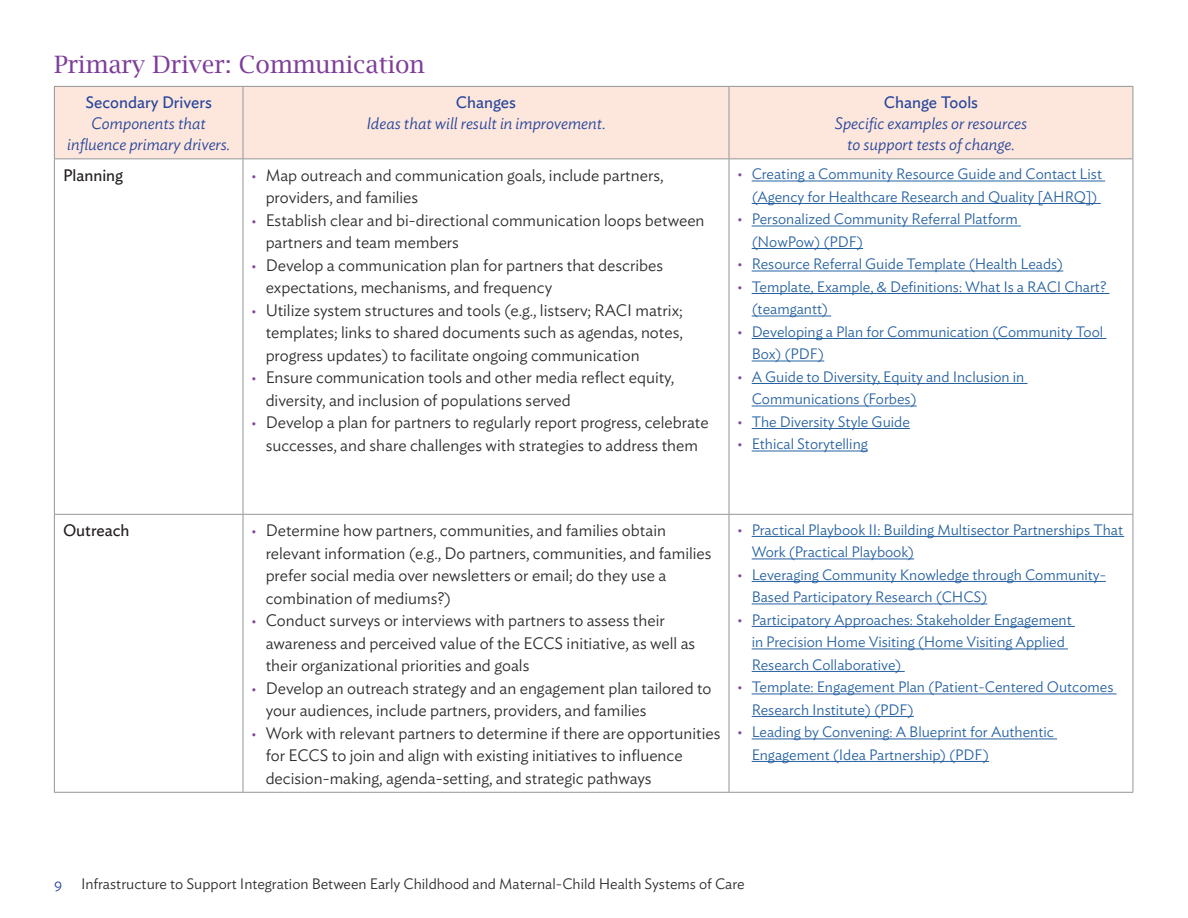
<style>
.page{position:relative;width:1188px;height:918px;background:#fff}
.page>*{position:absolute;margin:0;border:0;box-sizing:border-box;transform-origin:0 0}
.t1{font:24px "Lucida Bright";color:#7e3e98}
.t2{font:300 16.5px/22.5px "Ideal Sans";color:#2e2b2c}
.Table_head_blue{font:italic 300 16.5px/21px "Ideal Sans";color:#27459c;text-align:center}
.Table_head_blue-2{font:16.5px "Ideal Sans";color:#27459c}
.Table_row_header{font:16.5px "Ideal Sans";color:#231f20}
.t3{font:300 15px/22.5px "Ideal Sans";color:#2661a1}
.t4{font:300 15px "Ideal Sans";color:#2e2b2c}
.t5{font:300 15px "Ideal Sans";color:#27459c}
.s1{font-size:12px;color:#81469a}
</style>
<div class="page">
<div style="left:55px;top:87px;width:1078px;height:71px;background:#fde7dc"></div>
<hr style="left:54px;top:86px;width:189px;height:1px;background:#939598">
<hr style="left:54px;top:87px;width:1px;height:71px;background:#939598">
<hr style="left:243px;top:86px;width:486px;height:1px;background:#939598">
<hr style="left:243px;top:87px;width:1px;height:71px;background:#939598">
<hr style="left:729px;top:86px;width:404px;height:1px;background:#939598">
<hr style="left:729px;top:87px;width:1px;height:71px;background:#939598">
<hr style="left:1133px;top:87px;width:1px;height:71px;background:#939598">
<hr style="left:54px;top:158px;width:189px;height:1px;background:#939598">
<hr style="left:54px;top:159px;width:1px;height:355px;background:#939598">
<hr style="left:243px;top:158px;width:486px;height:1px;background:#939598">
<hr style="left:243px;top:159px;width:1px;height:355px;background:#939598">
<hr style="left:729px;top:158px;width:404px;height:1px;background:#939598">
<hr style="left:729px;top:159px;width:1px;height:355px;background:#939598">
<hr style="left:1133px;top:159px;width:1px;height:355px;background:#939598">
<hr style="left:54px;top:514px;width:189px;height:1px;background:#939598">
<hr style="left:54px;top:515px;width:1px;height:277px;background:#939598">
<hr style="left:243px;top:514px;width:486px;height:1px;background:#939598">
<hr style="left:243px;top:515px;width:1px;height:277px;background:#939598">
<hr style="left:729px;top:514px;width:404px;height:1px;background:#939598">
<hr style="left:729px;top:515px;width:1px;height:277px;background:#939598">
<hr style="left:1133px;top:515px;width:1px;height:277px;background:#939598">
<hr style="left:54px;top:792px;width:189px;height:1px;background:#939598">
<hr style="left:243px;top:792px;width:486px;height:1px;background:#939598">
<hr style="left:729px;top:792px;width:404px;height:1px;background:#939598">
<hr style="left:752px;top:181px;width:353px;height:1px;background:#2661a1">
<hr style="left:752px;top:203px;width:349px;height:1px;background:#2661a1">
<hr style="left:752px;top:226px;width:269px;height:1px;background:#2661a1">
<hr style="left:752px;top:248px;width:111px;height:1px;background:#2661a1">
<hr style="left:752px;top:271px;width:311px;height:1px;background:#2661a1">
<hr style="left:752px;top:293px;width:357px;height:1px;background:#2661a1">
<hr style="left:752px;top:316px;width:79px;height:1px;background:#2661a1">
<hr style="left:752px;top:338px;width:354px;height:1px;background:#2661a1">
<hr style="left:752px;top:361px;width:72px;height:1px;background:#2661a1">
<hr style="left:752px;top:383px;width:276px;height:1px;background:#2661a1">
<hr style="left:752px;top:406px;width:165px;height:1px;background:#2661a1">
<hr style="left:752px;top:428px;width:158px;height:1px;background:#2661a1">
<hr style="left:752px;top:451px;width:116px;height:1px;background:#2661a1">
<hr style="left:752px;top:536px;width:372px;height:1px;background:#2661a1">
<hr style="left:752px;top:559px;width:162px;height:1px;background:#2661a1">
<hr style="left:752px;top:581px;width:354px;height:1px;background:#2661a1">
<hr style="left:752px;top:604px;width:235px;height:1px;background:#2661a1">
<hr style="left:752px;top:626px;width:323px;height:1px;background:#2661a1">
<hr style="left:752px;top:649px;width:316px;height:1px;background:#2661a1">
<hr style="left:752px;top:671px;width:153px;height:1px;background:#2661a1">
<hr style="left:752px;top:694px;width:365px;height:1px;background:#2661a1">
<hr style="left:752px;top:716px;width:162px;height:1px;background:#2661a1">
<hr style="left:752px;top:739px;width:305px;height:1px;background:#2661a1">
<hr style="left:752px;top:761px;width:237px;height:1px;background:#2661a1">
<h2 class="t1" style="left:54px;top:50px;width:372px">Primary Driver: Communication</h2>
<p class="Table_head_blue-2" style="left:85px;top:90px;width:128px">Secondary Drivers</p>
<p class="Table_head_blue" style="left:67px;top:112px;width:164px">Components that influence primary drivers.</p>
<p class="Table_head_blue-2" style="left:456px;top:90px;width:62px">Changes</p>
<p class="Table_head_blue" style="left:366px;top:112px;width:241px">Ideas that will result in improvement.</p>
<p class="Table_row_header" style="left:63px;top:162px;width:62px">Planning</p>
<p class="t2" style="left:266px;top:162px;width:399px;text-indent:-14px"><span class="s1">•</span> Map outreach and communication goals, include partners, providers, and families</p>
<p class="t2" style="left:266px;top:207px;width:440px;text-indent:-14px"><span class="s1">•</span> Establish clear and bi-directional communication loops between partners and team members</p>
<p class="t2" style="left:266px;top:252px;width:399px;text-indent:-14px"><span class="s1">•</span> Develop a communication plan for partners that describes expectations, mechanisms, and frequency</p>
<p class="t2" style="left:266px;top:297px;width:419px;text-align:justify;text-indent:-14px"><span class="s1">•</span> Utilize system structures and tools (e.g., listserv; RACI matrix; templates; links to shared documents such as agendas, notes, progress updates) to facilitate ongoing communication</p>
<p class="t2" style="left:266px;top:365px;width:410px;text-indent:-14px"><span class="s1">•</span> Ensure communication tools and other media reflect equity, diversity, and inclusion of populations served</p>
<p class="t2" style="left:252px;top:410px;width:459px;text-align:center"><span class="s1">•</span> Develop a plan for partners to regularly report progress, celebrate successes, and share challenges with strategies to address them</p>
<p class="Table_head_blue-2" style="left:884px;top:90px;width:96px">Change Tools</p>
<p class="Table_head_blue" style="left:835px;top:112px;width:194px">Specific examples or resources to support tests of change.</p>
<p class="t3" style="left:738px;top:162px;width:366px;text-align:right"><span class="s1">•</span> Creating a Community Resource Guide and Contact List (Agency for Healthcare Research and Quality [AHRQ])</p>
<p class="t3" style="left:752px;top:207px;width:268px;text-indent:-14px"><span class="s1">•</span> Personalized Community Referral Platform (NowPow) (PDF)</p>
<p class="t3" style="left:738px;top:252px;width:327px"><span class="s1">•</span> Resource Referral Guide Template (Health Leads)</p>
<p class="t3" style="left:752px;top:274px;width:356px;text-indent:-14px"><span class="s1">•</span> Template, Example, &amp; Definitions: What Is a RACI Chart? (teamgantt)</p>
<p class="t3" style="left:752px;top:319px;width:353px;text-indent:-14px"><span class="s1">•</span> Developing a Plan for Communication (Community Tool<br>Box) (PDF)</p>
<p class="t3" style="left:752px;top:364px;width:274px;text-indent:-14px"><span class="s1">•</span> A Guide to Diversity, Equity and Inclusion in<br>Communications (Forbes)</p>
<p class="t3" style="left:738px;top:409px;width:174px"><span class="s1">•</span> The Diversity Style Guide</p>
<p class="t3" style="left:738px;top:432px;width:132px"><span class="s1">•</span> Ethical Storytelling</p>
<p class="Table_row_header" style="left:63px;top:518px;width:68px">Outreach</p>
<p class="t2" style="left:266px;top:518px;width:447px;text-indent:-14px"><span class="s1">•</span> Determine how partners, communities, and families obtain relevant information (e.g., Do partners, communities, and families prefer social media over newsletters or email; do they use a combination of mediums?)</p>
<p class="t2" style="left:266px;top:608px;width:431px;text-indent:-14px"><span class="s1">•</span> Conduct surveys or interviews with partners to assess their awareness and perceived value of the ECCS initiative, as well as their organizational priorities and goals</p>
<p class="t2" style="left:266px;top:675px;width:447px;text-indent:-14px"><span class="s1">•</span> Develop an outreach strategy and an engagement plan tailored to your audiences, include partners, providers, and families</p>
<p class="t2" style="left:266px;top:720px;width:456px;text-indent:-14px"><span class="s1">•</span> Work with relevant partners to determine if there are opportunities for ECCS to join and align with existing initiatives to influence decision-making, agenda-setting, and strategic pathways</p>
<p class="t3" style="left:752px;top:517px;width:373px;text-indent:-14px"><span class="s1">•</span> Practical Playbook II: Building Multisector Partnerships That<br>Work (Practical Playbook)</p>
<p class="t3" style="left:752px;top:562px;width:356px;text-indent:-14px"><span class="s1">•</span> Leveraging Community Knowledge through Community-<br>Based Participatory Research (CHCS)</p>
<p class="t3" style="left:752px;top:607px;width:322px;text-indent:-14px"><span class="s1">•</span> Participatory Approaches: Stakeholder Engagement in Precision Home Visiting (Home Visiting Applied<br>Research Collaborative)</p>
<p class="t3" style="left:752px;top:675px;width:363px;text-indent:-14px"><span class="s1">•</span> Template: Engagement Plan (Patient-Centered Outcomes<br>Research Institute) (PDF)</p>
<p class="t3" style="left:752px;top:720px;width:304px;text-indent:-14px"><span class="s1">•</span> Leading by Convening: A Blueprint for Authentic<br>Engagement (Idea Partnership) (PDF)</p>
<p class="t5" style="left:54px;top:873px;width:10px">9</p>
<p class="t4" style="left:81px;top:873px;width:665px">Infrastructure to Support Integration Between Early Childhood and Maternal-Child Health Systems of Care</p>
</div>
